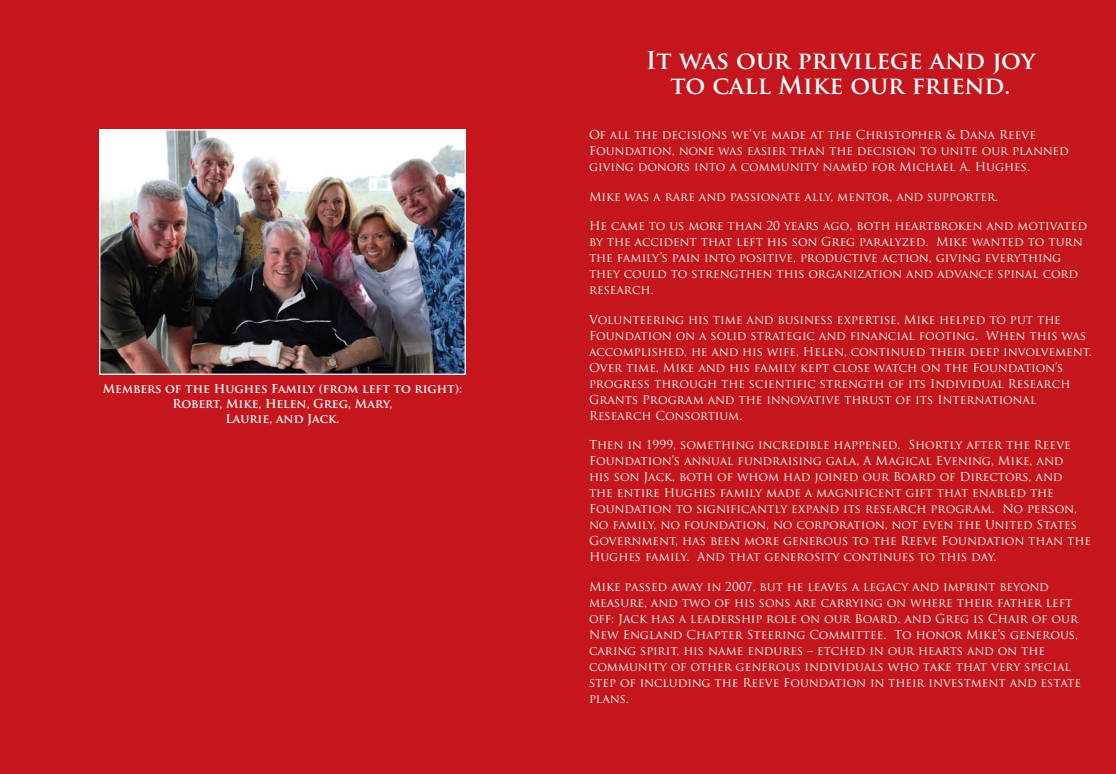
<style>
.page{position:relative;width:1116px;height:774px;background:#c4161c}
.page>*{position:absolute;margin:0;border:0;box-sizing:border-box;transform-origin:0 0}
.t1{font:700 24px/25px "Trajan Pro";color:#fff;text-align:center}
.t2{font:12px/16px "Trajan Pro";color:#fff}
.t3{font:700 12px/15px "Trajan Pro";color:#fff;text-align:center}
</style>
<div class="page">
<img style="left:101px;top:131px;width:363px;height:242px">
<div style="left:99px;top:129px;width:367px;height:246px;border:1px solid #fff"></div>
<p class="t3" style="left:103px;top:382px;width:361px">Members of the Hughes Family (from left to right):<br>Robert, Mike, Helen, Greg, Mary,<br>Laurie, and Jack.</p>
<h1 class="t1" style="left:646px;top:48px;width:391px">It was our privilege and joy to call Mike our friend.</h1>
<p class="t2" style="left:589px;top:127px;width:481px">Of all the decisions we’ve made at the Christopher &amp; Dana Reeve<br>Foundation, none was easier than the decision to unite our planned giving donors into a community named for Michael A. Hughes.</p>
<p class="t2" style="left:589px;top:188px;width:411px">Mike was a rare and passionate ally, mentor, and supporter.</p>
<p class="t2" style="left:589px;top:218px;width:500px">He came to us more than 20 years ago, both heartbroken and motivated by the accident that left his son Greg paralyzed. Mike wanted to turn the family’s pain into positive, productive action, giving everything they could to strengthen this organization and advance spinal cord research.</p>
<p class="t2" style="left:589px;top:311px;width:504px">Volunteering his time and business expertise, Mike helped to put the Foundation on a solid strategic and financial footing. When this was accomplished, he and his wife, Helen, continued their deep involvement.<br>Over time, Mike and his family kept close watch on the Foundation’s progress through the scientific strength of its Individual Research Grants Program and the innovative thrust of its International Research Consortium.</p>
<p class="t2" style="left:589px;top:437px;width:503px">Then in 1999, something incredible happened. Shortly after the Reeve Foundation’s annual fundraising gala, A Magical Evening, Mike, and<br>his son Jack, both of whom had joined our Board of Directors, and<br>the entire Hughes family made a magnificent gift that enabled the Foundation to significantly expand its research program. No person, no family, no foundation, no corporation, not even the United States Government, has been more generous to the Reeve Foundation than the Hughes family. And that generosity continues to this day.</p>
<p class="t2" style="left:589px;top:578px;width:494px">Mike passed away in 2007, but he leaves a legacy and imprint beyond measure, and two of his sons are carrying on where their father left off: Jack has a leadership role on our Board, and Greg is Chair of our New England Chapter Steering Committee. To honor Mike’s generous, caring spirit, his name endures – etched in our hearts and on the community of other generous individuals who take that very special step of including the Reeve Foundation in their investment and estate plans.</p>
</div>
